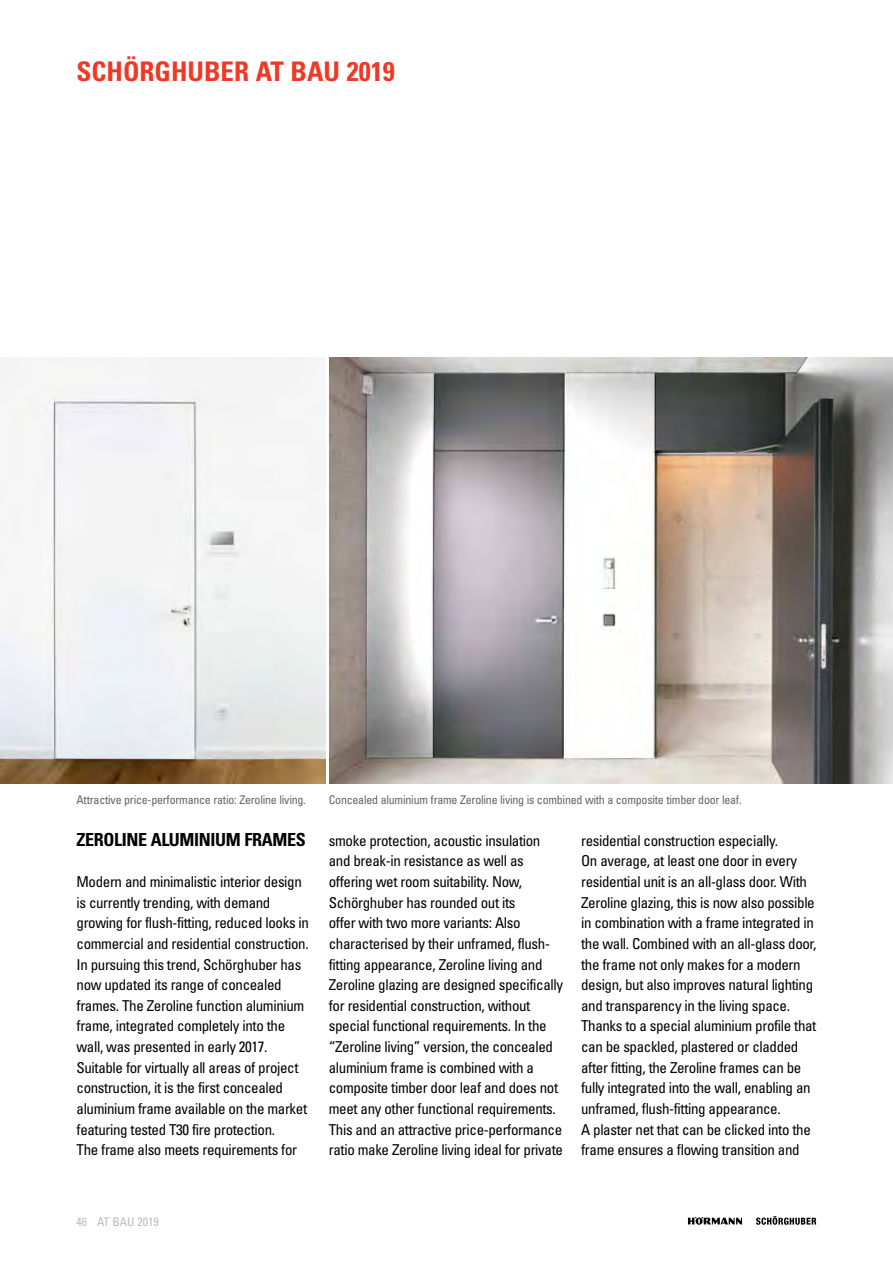
<style>
.page{position:relative;width:893px;height:1263px;background:#fff}
.page>*{position:absolute;margin:0;border:0;box-sizing:border-box;transform-origin:0 0}
.t1{font:700 condensed 27px "Univers LT Std";color:#ef3925}
.t2{font:700 condensed 18px "Univers LT Std";letter-spacing:-.02em;color:#000}
.t3{font:condensed 15px/20.7px "Univers LT Std";letter-spacing:-.025em;color:#000}
.t4{font:condensed 12px "Univers LT Std";letter-spacing:-.02em;color:#636466}
.t5{font:condensed 12px "Univers LT Std";color:#babcbe}
</style>
<div class="page">
<svg style="left:688px;top:1217px;width:54px;height:8px"></svg>
<svg style="left:756px;top:1216px;width:60px;height:9px"></svg>
<img style="left:0;top:357px;width:325px;height:427px">
<img style="left:330px;top:357px;width:563px;height:427px">
<h1 class="t1" style="left:77px;top:55px;width:320px">SCHÖRGHUBER AT BAU 2019</h1>
<p class="t4" style="left:77px;top:793px;width:231px">Attractive price-performance ratio: Zeroline living.</p>
<p class="t2" style="left:77px;top:828px;width:231px">ZEROLINE ALUMINIUM FRAMES</p>
<p class="t3" style="left:77px;top:871px;width:234px">Modern and minimalistic interior design is currently trending, with demand growing for flush-fitting, reduced looks in commercial and residential construction.<br>In pursuing this trend, Schörghuber has now updated its range of concealed frames. The Zeroline function aluminium frame, integrated completely into the wall, was presented in early 2017.<br>Suitable for virtually all areas of project construction, it is the first concealed aluminium frame available on the market featuring tested T30 fire protection.<br>The frame also meets requirements for</p>
<p class="t4" style="left:329px;top:793px;width:414px">Concealed aluminium frame Zeroline living is combined with a composite timber door leaf.</p>
<p class="t3" style="left:581px;top:830px;width:237px">residential construction especially.<br>On average, at least one door in every residential unit is an all-glass door. With Zeroline glazing, this is now also possible in combination with a frame integrated in the wall. Combined with an all-glass door, the frame not only makes for a modern design, but also improves natural lighting and transparency in the living space.<br>Thanks to a special aluminium profile that can be spackled, plastered or cladded after fitting, the Zeroline frames can be fully integrated into the wall, enabling an unframed, flush-fitting appearance.<br>A plaster net that can be clicked into the frame ensures a flowing transition and</p>
<p class="t3" style="left:329px;top:830px;width:236px">smoke protection, acoustic insulation and break-in resistance as well as offering wet room suitability. Now, Schörghuber has rounded out its<br>offer with two more variants: Also characterised by their unframed, flush&shy;fitting appearance, Zeroline living and Zeroline glazing are designed specifically for residential construction, without special functional requirements. In the “Zeroline living” version, the concealed aluminium frame is combined with a composite timber door leaf and does not meet any other functional requirements.<br>This and an attractive price-performance ratio make Zeroline living ideal for private</p>
<p class="t5" style="left:77px;top:1214px;width:84px">46 AT BAU 2019</p>
</div>
